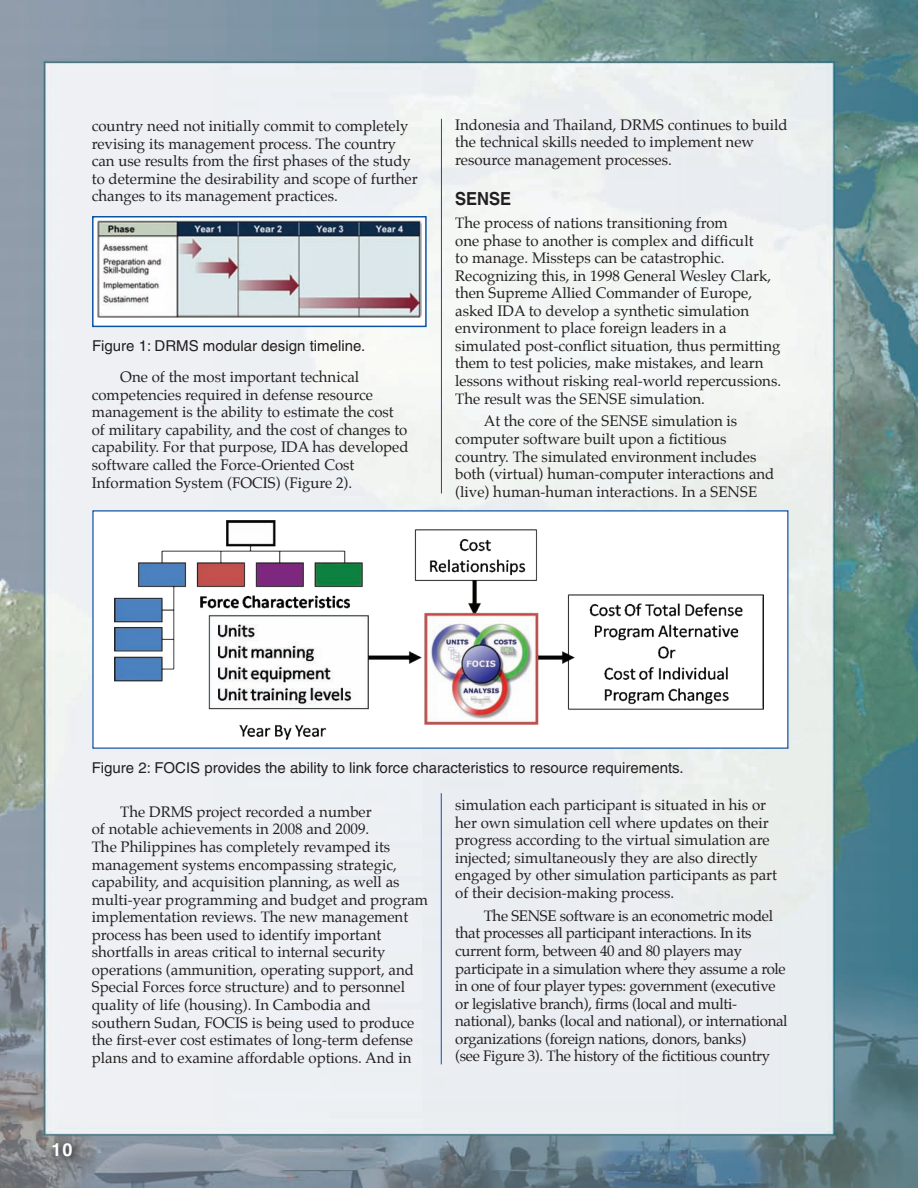
<style>
.page{position:relative;width:918px;height:1188px;background:#fff}
.page>*{position:absolute;margin:0;border:0;box-sizing:border-box;transform-origin:0 0}
.Paragraph_Style_1{font:700 18px "Helvetica";color:#231f20;scale:.92 1}
.t1{font:700 18px "Helvetica";color:#fff}
.Paragraph_Style_1-2{font:15px/17.5px "Palatino";color:#231f20}
.Paragraph_Style_1-3{font:15px/17.5px "Palatino";letter-spacing:-.02em;color:#231f20}
.Paragraph_Style_1-4{font:15px "Helvetica";color:#231f20}
</style>
<div class="page">
<img style="left:0;top:0;width:918px;height:1188px">
<svg style="left:46px;top:1137px;width:35px;height:28px"></svg>
<hr style="left:441px;top:119px;width:1px;height:375px;background:#0d53a4">
<div style="left:93px;top:217px;width:333px;height:109px;background:#fff"></div>
<img style="left:97px;top:220px;width:324px;height:98px">
<div style="left:92px;top:216px;width:335px;height:111px;border:2px solid #0d53a4"></div>
<div style="left:93px;top:511px;width:695px;height:237px;background:#fff"></div>
<img style="left:115px;top:520px;width:649px;height:220px">
<div style="left:92px;top:510px;width:696px;height:239px;border:1px solid #0d53a4"></div>
<hr style="left:441px;top:793px;width:1px;height:271px;background:#0d53a4">
<p class="Paragraph_Style_1-2" style="left:92px;top:117px;width:327px">country need not initially commit to completely revising its management process. The country can use results from the first phases of the study to determine the desirability and scope of further changes to its management practices.</p>
<p class="Paragraph_Style_1-4" style="left:92px;top:337px;width:275px">Figure 1: DRMS modular design timeline.</p>
<p class="Paragraph_Style_1-2" style="left:92px;top:368px;width:318px;text-indent:28px">One of the most important technical competencies required in defense resource management is the ability to estimate the cost of military capability, and the cost of changes to capability. For that purpose, IDA has developed software called the Force-Oriented Cost Information System (FOCIS) (Figure 2).</p>
<p class="Paragraph_Style_1-2" style="left:455px;top:116px;width:334px">Indonesia and Thailand, DRMS continues to build the technical skills needed to implement new resource management processes.</p>
<p class="Paragraph_Style_1" style="left:455px;top:188px;width:63px">SENSE</p>
<p class="Paragraph_Style_1-2" style="left:455px;top:214px;width:327px">The process of nations transitioning from<br>one phase to another is complex and difficult<br>to manage. Missteps can be catastrophic.<br>Recognizing this, in 1998 General Wesley Clark, then Supreme Allied Commander of Europe, asked IDA to develop a synthetic simulation environment to place foreign leaders in a simulated post-conflict situation, thus permitting them to test policies, make mistakes, and learn lessons without risking real-world repercussions.<br>The result was the SENSE simulation.</p>
<p class="Paragraph_Style_1-2" style="left:455px;top:413px;width:321px;text-indent:28px">At the core of the SENSE simulation is computer software built upon a fictitious country. The simulated environment includes both (virtual) human-computer interactions and (live) human-human interactions. In a SENSE</p>
<p class="Paragraph_Style_1-4" style="left:92px;top:759px;width:593px">Figure 2: FOCIS provides the ability to link force characteristics to resource requirements.</p>
<p class="Paragraph_Style_1-2" style="left:92px;top:803px;width:338px;text-indent:28px">The DRMS project recorded a number<br>of notable achievements in 2008 and 2009.<br>The Philippines has completely revamped its management systems encompassing strategic, capability, and acquisition planning, as well as multi-year programming and budget and program implementation reviews. The new management process has been used to identify important shortfalls in areas critical to internal security operations (ammunition, operating support, and Special Forces force structure) and to personnel quality of life (housing). In Cambodia and southern Sudan, FOCIS is being used to produce the first-ever cost estimates of long-term defense plans and to examine affordable options. And in</p>
<p class="Paragraph_Style_1-2" style="left:455px;top:796px;width:323px">simulation each participant is situated in his or her own simulation cell where updates on their progress according to the virtual simulation are injected; simultaneously they are also directly engaged by other simulation participants as part of their decision-making process.</p>
<p class="Paragraph_Style_1-3" style="left:455px;top:907px;width:334px;text-indent:28px">The SENSE software is an econometric model that processes all participant interactions. In its current form, between 40 and 80 players may participate in a simulation where they assume a role in one of four player types: government (executive or legislative branch), firms (local and multi&shy;national), banks (local and national), or international organizations (foreign nations, donors, banks)<br>(see Figure 3). The history of the fictitious country</p>
<p class="t1" style="left:51px;top:1138px;width:23px">10</p>
</div>
